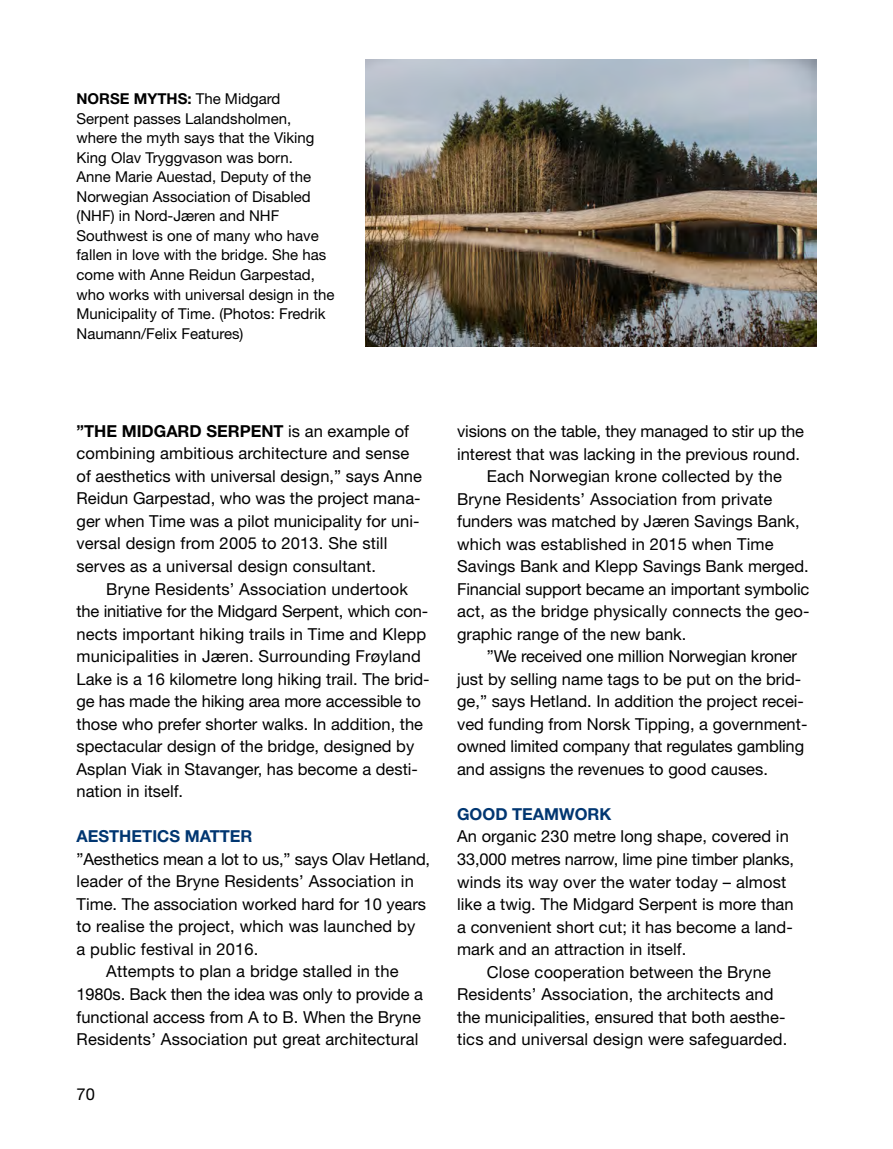
<style>
.page{position:relative;width:893px;height:1149px;background:#fff}
.page>*{position:absolute;margin:0;border:0;box-sizing:border-box;transform-origin:0 0}
.t1{font:16.5px/22.5px "Helvetica Neue LT Pro";color:#000}
.t2{font:700 16.5px "Helvetica Neue LT Pro";color:#003671}
.t3{font:15px/19.5px "Helvetica Neue LT Pro";color:#000}
.s1{font-weight:700}
</style>
<div class="page">
<img style="left:366px;top:60px;width:450px;height:286px">
<p class="t3" style="left:77px;top:89px;width:259px"><span class="s1">NORSE MYTHS:</span> The Midgard<br>Serpent passes Lalandsholmen, where the myth says that the Viking<br>King Olav Tryggvason was born.<br>Anne Marie Auestad, Deputy of the<br>Norwegian Association of Disabled (NHF) in Nord-Jæren and NHF<br>Southwest is one of many who have fallen in love with the bridge. She has come with Anne Reidun Garpestad, who works with universal design in the<br>Municipality of Time. (Photos: Fredrik<br>Naumann/Felix Features)</p>
<p class="t1" style="left:77px;top:419px;width:347px"><span class="s1">”THE MIDGARD SERPENT</span> is an example of combining ambitious architecture and sense of aesthetics with universal design,” says Anne Reidun Garpestad, who was the project mana&shy;ger when Time was a pilot municipality for uni&shy;versal design from 2005 to 2013. She still serves as a universal design consultant.</p>
<p class="t1" style="left:77px;top:577px;width:355px;text-indent:30px">Bryne Residents’ Association undertook the initiative for the Midgard Serpent, which con&shy;nects important hiking trails in Time and Klepp municipalities in Jæren. Surrounding Frøyland Lake is a 16 kilometre long hiking trail. The brid&shy;ge has made the hiking area more accessible to those who prefer shorter walks. In addition, the spectacular design of the bridge, designed by Asplan Viak in Stavanger, has become a desti&shy;nation in itself.</p>
<p class="t2" style="left:77px;top:826px;width:177px">AESTHETICS MATTER</p>
<p class="t1" style="left:77px;top:847px;width:355px">”Aesthetics mean a lot to us,” says Olav Hetland,</p>
<p class="t1" style="left:77px;top:869px;width:339px">leader of the Bryne Residents’ Association in</p>
<p class="t1" style="left:77px;top:892px;width:351px">Time. The association worked hard for 10 years</p>
<p class="t1" style="left:77px;top:914px;width:340px">to realise the project, which was launched by</p>
<p class="t1" style="left:77px;top:937px;width:184px">a public festival in 2016.</p>
<p class="t1" style="left:106px;top:959px;width:294px">Attempts to plan a bridge stalled in the</p>
<p class="t1" style="left:77px;top:982px;width:348px">1980s. Back then the idea was only to provide a</p>
<p class="t1" style="left:77px;top:1004px;width:346px">functional access from A to B. When the Bryne</p>
<p class="t1" style="left:77px;top:1027px;width:344px">Residents’ Association put great architectural</p>
<p class="t1" style="left:77px;top:1081px;width:20px">70</p>
<p class="t1" style="left:457px;top:419px;width:348px">visions on the table, they managed to stir up the</p>
<p class="t1" style="left:457px;top:442px;width:344px">interest that was lacking in the previous round.</p>
<p class="t1" style="left:487px;top:464px;width:297px">Each Norwegian krone collected by the</p>
<p class="t1" style="left:457px;top:487px;width:317px">Bryne Residents’ Association from private</p>
<p class="t1" style="left:457px;top:509px;width:344px">funders was matched by Jæren Savings Bank,</p>
<p class="t1" style="left:457px;top:532px;width:318px">which was established in 2015 when Time</p>
<p class="t1" style="left:457px;top:554px;width:353px">Savings Bank and Klepp Savings Bank merged.</p>
<p class="t1" style="left:457px;top:577px;width:354px">Financial support became an important symbolic</p>
<p class="t1" style="left:457px;top:599px;width:354px">act, as the bridge physically connects the geo-</p>
<p class="t1" style="left:457px;top:622px;width:231px">graphic range of the new bank.</p>
<p class="t1" style="left:487px;top:644px;width:311px">”We received one million Norwegian kroner</p>
<p class="t1" style="left:457px;top:667px;width:346px">just by selling name tags to be put on the brid-</p>
<p class="t1" style="left:457px;top:689px;width:348px">ge,” says Hetland. In addition the project recei-</p>
<p class="t1" style="left:457px;top:712px;width:352px">ved funding from Norsk Tipping, a government-</p>
<p class="t1" style="left:457px;top:734px;width:348px">owned limited company that regulates gambling</p>
<p class="t1" style="left:457px;top:757px;width:312px">and assigns the revenues to good causes.</p>
<p class="t2" style="left:457px;top:803px;width:156px">GOOD TEAMWORK</p>
<p class="t1" style="left:457px;top:824px;width:339px">An organic 230 metre long shape, covered in 33,000 metres narrow, lime pine timber planks, winds its way over the water today – almost like a twig. The Midgard Serpent is more than a convenient short cut; it has become a land&shy;mark and an attraction in itself.</p>
<p class="t1" style="left:457px;top:959px;width:332px;text-indent:30px">Close cooperation between the Bryne Residents’ Association, the architects and the municipalities, ensured that both aesthe&shy;tics and universal design were safeguarded.</p>
</div>
